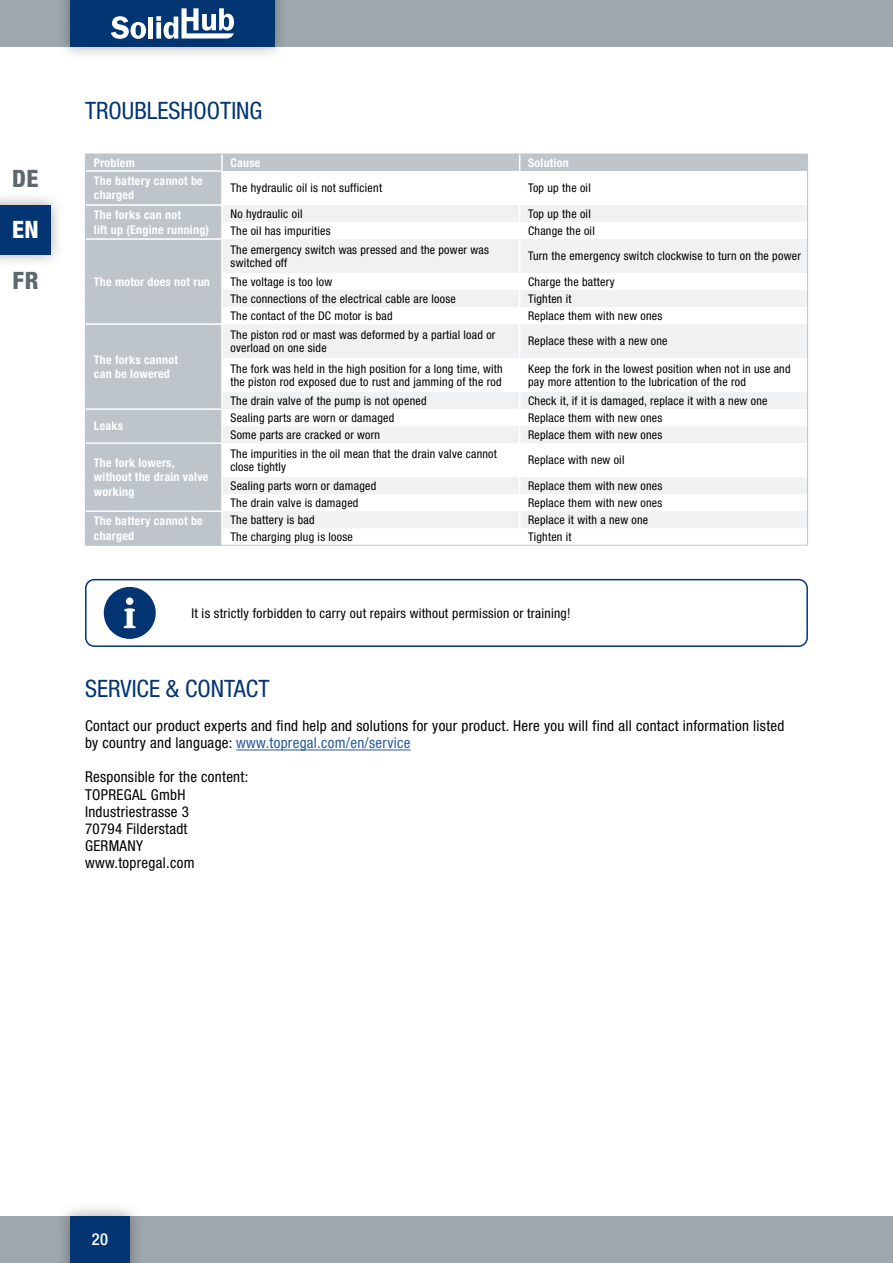
<style>
.page{position:relative;width:893px;height:1263px;background:#fff}
.page>*{position:absolute;margin:0;border:0;box-sizing:border-box;transform-origin:0 0}
.t1{font:condensed 24px "Helvetica Neue LT Pro";color:#033572}
.t2{font:800 condensed 24px "Helvetica Neue LT Pro";color:#5c686e}
.t3{font:800 condensed 24px "Helvetica Neue LT Pro";color:#fff}
.t4{font:500 condensed 16.5px "Helvetica Neue LT Pro";color:#fff}
.t5{font:condensed 15px/17px "Helvetica Neue LT Pro";letter-spacing:.02em;color:#000}
.t6{font:condensed 13.5px "Helvetica Neue LT Pro";letter-spacing:.02em;color:#000}
.t7{font:condensed 12px/13.5px "Helvetica Neue LT Pro";letter-spacing:.02em;color:#000}
.t8{font:700 condensed 12px/14.4px "Helvetica Neue LT Pro";letter-spacing:.02em;color:#fff}
.s1{color:#275b9b}
</style>
<div class="page">
<div style="left:0;top:1216px;width:893px;height:47px;background:#9ea7ad"></div>
<div style="left:0;top:0;width:893px;height:47px;background:#9ea7ad"></div>
<div style="left:0;top:191px;width:65px;height:77px;background:#000;opacity:.35"></div>
<div style="left:0;top:205px;width:50px;height:49px;background:#033572"></div>
<div style="left:56px;top:0;width:233px;height:61px;background:#000;opacity:.35"></div>
<div style="left:70px;top:0;width:204px;height:47px;background:#033572"></div>
<div style="left:56px;top:1202px;width:88px;height:61px;background:#000;opacity:.35"></div>
<div style="left:70px;top:1216px;width:60px;height:47px;background:#033572"></div>
<svg style="left:111px;top:16px;width:35px;height:23px"></svg>
<div style="left:148px;top:17px;width:5px;height:22px;background:#fff"></div>
<svg style="left:156px;top:8px;width:78px;height:31px"></svg>
<div style="left:86px;top:155px;width:721px;height:390px;background:#bdc5ca"></div>
<svg style="left:223px;top:171px;width:584px;height:374px"></svg>
<svg style="left:223px;top:205px;width:584px;height:323px;fill:#eff1f2"></svg>
<svg style="left:519px;top:155px;width:1px;height:16px"></svg>
<hr style="left:221px;top:240px;width:2px;height:33px;background:#fff">
<hr style="left:519px;top:239px;width:1px;height:34px;background:#fff">
<svg style="left:221px;top:273px;width:2px;height:50px"></svg>
<svg style="left:519px;top:273px;width:1px;height:51px"></svg>
<svg style="left:221px;top:206px;width:2px;height:32px"></svg>
<hr style="left:221px;top:172px;width:2px;height:32px;background:#fff">
<hr style="left:519px;top:171px;width:1px;height:34px;background:#fff">
<svg style="left:221px;top:155px;width:2px;height:15px"></svg>
<hr style="left:86px;top:170px;width:137px;height:2px;background:#fff">
<hr style="left:86px;top:204px;width:137px;height:2px;background:#fff">
<hr style="left:86px;top:238px;width:137px;height:2px;background:#fff">
<hr style="left:86px;top:323px;width:137px;height:2px;background:#fff">
<hr style="left:221px;top:325px;width:2px;height:33px;background:#fff">
<hr style="left:519px;top:324px;width:1px;height:34px;background:#fff">
<hr style="left:221px;top:358px;width:2px;height:34px;background:#fff">
<hr style="left:519px;top:358px;width:1px;height:34px;background:#fff">
<hr style="left:86px;top:408px;width:137px;height:2px;background:#fff">
<svg style="left:221px;top:392px;width:2px;height:50px"></svg>
<hr style="left:221px;top:444px;width:2px;height:33px;background:#fff">
<svg style="left:221px;top:477px;width:2px;height:68px"></svg>
<hr style="left:86px;top:442px;width:137px;height:2px;background:#fff">
<hr style="left:86px;top:510px;width:137px;height:2px;background:#fff">
<svg style="left:519px;top:392px;width:1px;height:51px"></svg>
<hr style="left:519px;top:443px;width:1px;height:34px;background:#fff">
<svg style="left:519px;top:477px;width:1px;height:68px"></svg>
<hr style="left:85px;top:154px;width:137px;height:1px;background:#bdc5ca">
<svg style="left:85px;top:155px;width:1px;height:16px"></svg>
<hr style="left:222px;top:154px;width:298px;height:1px;background:#bdc5ca">
<hr style="left:520px;top:154px;width:288px;height:1px;background:#bdc5ca">
<svg style="left:807px;top:155px;width:1px;height:16px"></svg>
<hr style="left:85px;top:171px;width:1px;height:34px;background:#bdc5ca">
<hr style="left:807px;top:171px;width:1px;height:34px;background:#bdc5ca">
<svg style="left:85px;top:205px;width:1px;height:34px"></svg>
<svg style="left:807px;top:205px;width:1px;height:34px"></svg>
<hr style="left:85px;top:239px;width:1px;height:34px;background:#bdc5ca">
<svg style="left:85px;top:273px;width:1px;height:51px"></svg>
<hr style="left:807px;top:239px;width:1px;height:34px;background:#bdc5ca">
<svg style="left:807px;top:273px;width:1px;height:51px"></svg>
<hr style="left:85px;top:324px;width:1px;height:34px;background:#bdc5ca">
<hr style="left:85px;top:358px;width:1px;height:34px;background:#bdc5ca">
<hr style="left:807px;top:324px;width:1px;height:34px;background:#bdc5ca">
<hr style="left:807px;top:358px;width:1px;height:34px;background:#bdc5ca">
<svg style="left:85px;top:392px;width:1px;height:51px"></svg>
<svg style="left:807px;top:392px;width:1px;height:51px"></svg>
<hr style="left:85px;top:443px;width:1px;height:34px;background:#bdc5ca">
<hr style="left:807px;top:443px;width:1px;height:34px;background:#bdc5ca">
<svg style="left:85px;top:477px;width:1px;height:68px"></svg>
<hr style="left:85px;top:545px;width:137px;height:1px;background:#bdc5ca">
<svg style="left:807px;top:477px;width:1px;height:68px"></svg>
<hr style="left:222px;top:545px;width:298px;height:1px;background:#bdc5ca">
<hr style="left:520px;top:545px;width:288px;height:1px;background:#bdc5ca">
<svg style="left:519px;top:205px;width:1px;height:34px"></svg>
<div style="left:85px;top:579px;width:723px;height:68px;border:2px solid #033572;border-radius:9px"></div>
<svg style="left:104px;top:587px;width:52px;height:52px"></svg>
<hr style="left:236px;top:749px;width:175px;height:1px;background:#275b9b">
<h1 class="t2" style="left:12px;top:164px;width:28px">DE</h1>
<h1 class="t3" style="left:12px;top:215px;width:28px">EN</h1>
<h1 class="t2" style="left:13px;top:266px;width:27px">FR</h1>
<h1 class="t1" style="left:85px;top:96px;width:179px">TROUBLESHOOTING</h1>
<p class="t8" style="left:94px;top:155px;width:42px">Problem</p>
<p class="t8" style="left:230px;top:156px;width:32px">Cause</p>
<p class="t8" style="left:528px;top:156px;width:42px">Solution</p>
<p class="t8" style="left:94px;top:174px;width:110px">The battery cannot be charged</p>
<p class="t7" style="left:230px;top:181px;width:153px">The hydraulic oil is not sufficient</p>
<p class="t7" style="left:528px;top:181px;width:64px">Top up the oil</p>
<p class="t8" style="left:94px;top:208px;width:117px">The forks can not<br>lift up (Engine running)</p>
<p class="t7" style="left:230px;top:207px;width:74px">No hydraulic oil</p>
<p class="t7" style="left:528px;top:207px;width:64px">Top up the oil</p>
<p class="t7" style="left:230px;top:224px;width:102px">The oil has impurities</p>
<p class="t7" style="left:528px;top:224px;width:68px">Change the oil</p>
<p class="t8" style="left:94px;top:274px;width:117px">The motor does not run</p>
<p class="t8" style="left:94px;top:352px;width:85px">The forks cannot can be lowered</p>
<p class="t8" style="left:94px;top:419px;width:31px">Leaks</p>
<p class="t7" style="left:230px;top:242px;width:260px">The emergency switch was pressed and the power was switched off</p>
<p class="t7" style="left:528px;top:249px;width:274px">Turn the emergency switch clockwise to turn on the power</p>
<p class="t7" style="left:230px;top:275px;width:103px">The voltage is too low</p>
<p class="t7" style="left:528px;top:275px;width:88px">Charge the battery</p>
<p class="t7" style="left:230px;top:292px;width:227px">The connections of the electrical cable are loose</p>
<p class="t7" style="left:528px;top:292px;width:45px">Tighten it</p>
<p class="t7" style="left:230px;top:309px;width:164px">The contact of the DC motor is bad</p>
<p class="t7" style="left:528px;top:309px;width:136px">Replace them with new ones</p>
<p class="t7" style="left:230px;top:327px;width:266px">The piston rod or mast was deformed by a partial load or overload on one side</p>
<p class="t7" style="left:528px;top:334px;width:141px">Replace these with a new one</p>
<p class="t7" style="left:230px;top:361px;width:274px">The fork was held in the high position for a long time, with the piston rod exposed due to rust and jamming of the rod</p>
<p class="t7" style="left:528px;top:361px;width:264px">Keep the fork in the lowest position when not in use and pay more attention to the lubrication of the rod</p>
<p class="t7" style="left:230px;top:394px;width:198px">The drain valve of the pump is not opened</p>
<p class="t7" style="left:528px;top:394px;width:241px">Check it, if it is damaged, replace it with a new one</p>
<p class="t7" style="left:230px;top:411px;width:165px">Sealing parts are worn or damaged</p>
<p class="t7" style="left:528px;top:411px;width:136px">Replace them with new ones</p>
<p class="t7" style="left:230px;top:428px;width:151px">Some parts are cracked or worn</p>
<p class="t7" style="left:528px;top:428px;width:136px">Replace them with new ones</p>
<p class="t8" style="left:94px;top:456px;width:116px">The fork lowers, without the drain valve working</p>
<p class="t7" style="left:230px;top:447px;width:268px">The impurities in the oil mean that the drain valve cannot close tightly</p>
<p class="t7" style="left:528px;top:453px;width:98px">Replace with new oil</p>
<p class="t7" style="left:230px;top:479px;width:147px">Sealing parts worn or damaged</p>
<p class="t7" style="left:528px;top:479px;width:136px">Replace them with new ones</p>
<p class="t7" style="left:230px;top:496px;width:130px">The drain valve is damaged</p>
<p class="t7" style="left:528px;top:496px;width:136px">Replace them with new ones</p>
<p class="t8" style="left:94px;top:514px;width:110px">The battery cannot be charged</p>
<p class="t7" style="left:230px;top:513px;width:86px">The battery is bad</p>
<p class="t7" style="left:528px;top:513px;width:122px">Replace it with a new one</p>
<p class="t7" style="left:230px;top:530px;width:124px">The charging plug is loose</p>
<p class="t7" style="left:528px;top:530px;width:45px">Tighten it</p>
<p class="t6" style="left:191px;top:605px;width:381px">It is strictly forbidden to carry out repairs without permission or training!</p>
<h1 class="t1" style="left:85px;top:675px;width:186px">SERVICE &amp; CONTACT</h1>
<p class="t5" style="left:85px;top:717px;width:701px">Contact our product experts and find help and solutions for your product. Here you will find all contact information listed by country and language: <span class="s1">www.topregal.com/en/service</span></p>
<p class="t5" style="left:85px;top:768px;width:165px">Responsible for the content:<br>TOPREGAL GmbH<br>Industriestrasse 3<br>70794 Filderstadt<br>GERMANY www.topregal.com</p>
<h2 class="t4" style="left:92px;top:1229px;width:18px">20</h2>
</div>
